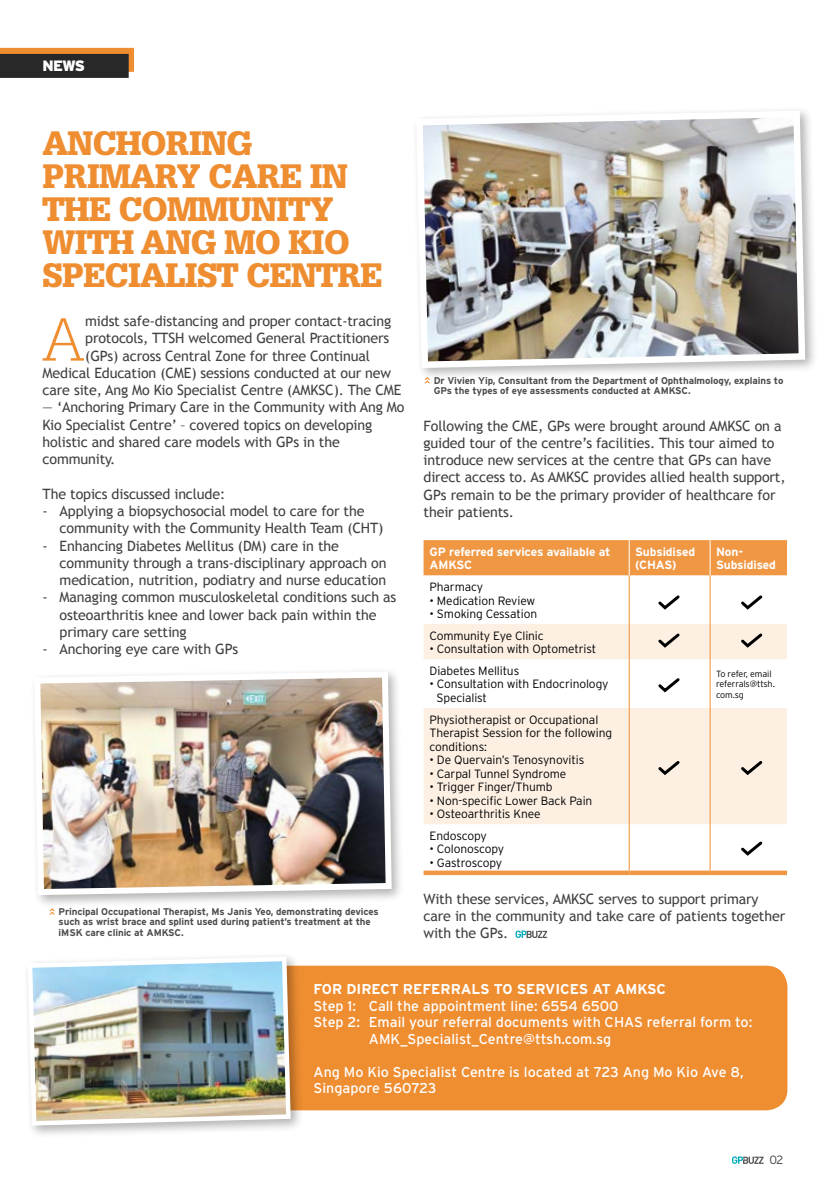
<style>
.page{position:relative;width:830px;height:1191px;background:#fff}
.page>*{position:absolute;margin:0;border:0;box-sizing:border-box;transform-origin:0 0}
.t1{font:300 59.1px "Glypha";color:#ef8d31}
.t2{font:900 33px/33px "Glypha";letter-spacing:-.02em;color:#ef8d31}
.t3{font:900 15px "Interstate";color:#fff}
.t4{font:14.25px/17.2px "Trebuchet MS";letter-spacing:-.01em;color:#414042}
.t5{font:14.25px/16.5px "Interstate";color:#fff}
.t6{font:700 14.25px "Interstate";color:#fff}
.t7{font:300 12px/21.8px "Interstate";letter-spacing:-.01em;color:#000}
.t8{font:700 12px/13.5px "Interstate";letter-spacing:-.01em;color:#fff}
.t9{font:300 12px "Interstate";color:#414042}
.t10{font:700 9.75px/10.5px "Interstate";letter-spacing:-.01em;color:#4d4d4f}
.t11{font:300 9px/10.5px "Interstate";letter-spacing:-.015em;color:#000}
</style>
<div class="page">
<div style="left:0;top:48px;width:134px;height:24px;background:linear-gradient(to right,#ef8d31,#ef8d31)"></div>
<div style="left:0;top:54px;width:129px;height:24px;background:#292829"></div>
<svg style="left:732px;top:1156px;width:31px;height:8px"></svg>
<div style="left:29px;top:667px;width:375px;height:241px;background:#000;opacity:.3"></div>
<img style="left:31px;top:668px;width:363px;height:230px">
<div style="left:43px;top:965px;width:744px;height:145px;background:#ef8d31;border-radius:21px"></div>
<div style="left:23px;top:952px;width:281px;height:186px;background:#000;opacity:.3"></div>
<img style="left:25px;top:954px;width:268px;height:173px">
<div style="left:411px;top:106px;width:407px;height:275px;background:#000;opacity:.3"></div>
<img style="left:412px;top:107px;width:396px;height:264px">
<svg style="left:50px;top:908px;width:5px;height:7px"></svg>
<svg style="left:424px;top:377px;width:5px;height:7px"></svg>
<div style="left:423px;top:540px;width:363px;height:35px;background:#f09744"></div>
<svg style="left:423px;top:624px;width:363px;height:200px;fill:#fdf0e3"></svg>
<hr style="left:709px;top:540px;width:1px;height:35px;background:#fff">
<hr style="left:709px;top:575px;width:1px;height:49px;background:#ef8d31">
<hr style="left:709px;top:624px;width:1px;height:35px;background:#ef8d31">
<hr style="left:709px;top:659px;width:1px;height:49px;background:#ef8d31">
<hr style="left:709px;top:708px;width:1px;height:116px;background:#ef8d31">
<hr style="left:709px;top:824px;width:1px;height:46px;background:#ef8d31">
<hr style="left:628px;top:540px;width:1px;height:35px;background:#fff">
<hr style="left:628px;top:575px;width:1px;height:49px;background:#ef8d31">
<hr style="left:628px;top:624px;width:1px;height:35px;background:#ef8d31">
<hr style="left:628px;top:659px;width:1px;height:49px;background:#ef8d31">
<hr style="left:628px;top:708px;width:1px;height:116px;background:#ef8d31">
<hr style="left:628px;top:824px;width:1px;height:46px;background:#ef8d31">
<div style="left:423px;top:870px;width:206px;height:5px;background:#f09744"></div>
<div style="left:629px;top:870px;width:80px;height:5px;background:#f09744"></div>
<div style="left:709px;top:870px;width:77px;height:5px;background:#f09744"></div>
<svg style="left:658px;top:595px;width:22px;height:15px"></svg>
<svg style="left:655px;top:631px;width:27px;height:19px"></svg>
<svg style="left:655px;top:675px;width:27px;height:19px"></svg>
<svg style="left:655px;top:758px;width:27px;height:19px"></svg>
<svg style="left:741px;top:595px;width:22px;height:15px"></svg>
<svg style="left:738px;top:631px;width:26px;height:19px"></svg>
<svg style="left:738px;top:758px;width:26px;height:19px"></svg>
<svg style="left:741px;top:841px;width:22px;height:15px"></svg>
<svg style="left:515px;top:930px;width:32px;height:8px"></svg>
<p class="t3" style="left:42px;top:57px;width:44px">NEWS</p>
<h2 class="t2" style="left:43px;top:127px;width:341px">ANCHORING<br>PRIMARY CARE IN<br>THE COMMUNITY<br>WITH ANG MO KIO<br>SPECIALIST CENTRE</h2>
<h1 class="t1" style="left:42px;top:306px;width:44px">A</h1>
<p class="t4" style="left:85px;top:313px;width:307px">midst safe-distancing and proper contact-tracing</p>
<p class="t4" style="left:85px;top:330px;width:305px">protocols, TTSH welcomed General Practitioners</p>
<p class="t4" style="left:85px;top:347px;width:286px">(GPs) across Central Zone for three Continual</p>
<p class="t4" style="left:43px;top:364px;width:350px">Medical Education (CME) sessions conducted at our new</p>
<p class="t4" style="left:43px;top:382px;width:360px">care site, Ang Mo Kio Specialist Centre (AMKSC). The CME</p>
<p class="t4" style="left:43px;top:399px;width:363px">— ‘Anchoring Primary Care in the Community with Ang Mo Kio Specialist Centre’ – covered topics on developing holistic and shared care models with GPs in the community.</p>
<p class="t4" style="left:43px;top:485px;width:184px">The topics discussed include:</p>
<p class="t4" style="left:60px;top:502px;width:325px;text-indent:-17px">- Applying a biopsychosocial model to care for the community with the Community Health Team (CHT)</p>
<p class="t4" style="left:60px;top:537px;width:328px;text-indent:-17px">- Enhancing Diabetes Mellitus (DM) care in the community through a trans-disciplinary approach on medication, nutrition, podiatry and nurse education</p>
<p class="t4" style="left:60px;top:589px;width:338px;text-indent:-17px">- Managing common musculoskeletal conditions such as osteoarthritis knee and lower back pain within the primary care setting</p>
<p class="t4" style="left:43px;top:640px;width:197px">- Anchoring eye care with GPs</p>
<p class="t10" style="left:59px;top:906px;width:321px">Principal Occupational Therapist, Ms Janis Yeo, demonstrating devices such as wrist brace and splint used during patient’s treatment at the iMSK care clinic at AMKSC.</p>
<p class="t10" style="left:433px;top:375px;width:351px">Dr Vivien Yip, Consultant from the Department of Ophthalmology, explains to<br>GPs the types of eye assessments conducted at AMKSC.</p>
<p class="t4" style="left:423px;top:417px;width:363px">Following the CME, GPs were brought around AMKSC on a guided tour of the centre’s facilities. This tour aimed to introduce new services at the centre that GPs can have direct access to. As AMKSC provides allied health support, GPs remain to be the primary provider of healthcare for their patients.</p>
<p class="t8" style="left:429px;top:545px;width:182px">GP referred services available at<br>AMKSC</p>
<p class="t8" style="left:635px;top:545px;width:61px">Subsidised (CHAS)</p>
<p class="t8" style="left:715px;top:545px;width:61px">Non-<br>Subsidised</p>
<p class="t7" style="left:429px;top:576px;width:55px">Pharmacy</p>
<p class="t7" style="left:429px;top:589px;width:107px">• Medication Review</p>
<p class="t7" style="left:429px;top:603px;width:116px">• Smoking Cessation<br>Community Eye Clinic</p>
<p class="t7" style="left:429px;top:638px;width:168px">• Consultation with Optometrist<br>Diabetes Mellitus</p>
<p class="t7" style="left:436px;top:677px;width:174px;line-height:13.5px;text-indent:-7px">• Consultation with Endocrinology<br>Specialist</p>
<p class="t11" style="left:715px;top:668px;width:60px">To refer, email referrals@ttsh. com.sg</p>
<p class="t7" style="left:429px;top:712px;width:184px;line-height:13.5px">Physiotherapist or Occupational<br>Therapist Session for the following conditions:</p>
<p class="t7" style="left:429px;top:749px;width:156px">• De Quervain’s Tenosynovitis</p>
<p class="t7" style="left:429px;top:762px;width:138px">• Carpal Tunnel Syndrome</p>
<p class="t7" style="left:429px;top:776px;width:124px">• Trigger Finger/Thumb</p>
<p class="t7" style="left:429px;top:789px;width:164px">• Non-specific Lower Back Pain</p>
<p class="t7" style="left:429px;top:803px;width:112px">• Osteoarthritis Knee<br>Endoscopy</p>
<p class="t7" style="left:429px;top:838px;width:76px">• Colonoscopy</p>
<p class="t7" style="left:429px;top:851px;width:74px">• Gastroscopy</p>
<p class="t4" style="left:423px;top:890px;width:363px">With these services, AMKSC serves to support primary care in the community and take care of patients together with the GPs.</p>
<p class="t6" style="left:313px;top:981px;width:354px">FOR DIRECT REFERRALS TO SERVICES AT AMKSC</p>
<p class="t5" style="left:313px;top:997px;width:306px">Step 1: Call the appointment line: 6554 6500</p>
<p class="t5" style="left:313px;top:1014px;width:440px">Step 2: Email your referral documents with CHAS referral form to:</p>
<p class="t5" style="left:369px;top:1030px;width:244px">AMK_Specialist_Centre@ttsh.com.sg</p>
<p class="t5" style="left:313px;top:1063px;width:431px">Ang Mo Kio Specialist Centre is located at 723 Ang Mo Kio Ave 8,<br>Singapore 560723</p>
<p class="t9" style="left:769px;top:1153px;width:15px">02</p>
</div>
